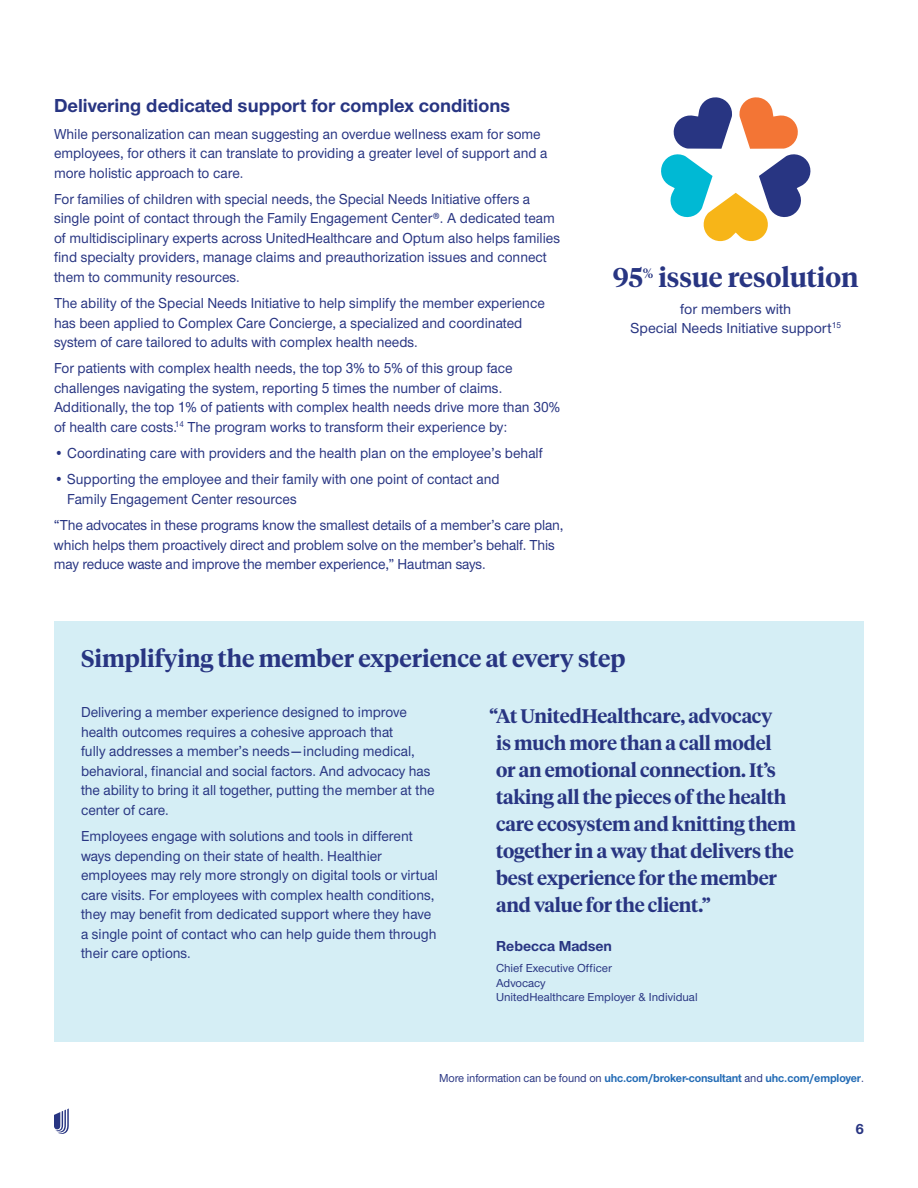
<style>
.page{position:relative;width:918px;height:1188px;background:#fff}
.page>*{position:absolute;margin:0;border:0;box-sizing:border-box;transform-origin:0 0}
.t1{font:600 27px "UHC Serif Headline";color:#283582}
.t2{font:600 24px "UHC Serif Headline";color:#283582}
.t3{font:600 19.5px/27px "UHC Serif Headline";letter-spacing:-.01em;color:#283582}
.t4{font:700 19.5px "UHC Sans";color:#283582}
.t5{font:500 15px/19.5px "UHC Sans";color:#283582;scale:.96 1}
.t6{font:500 15px/19.5px "UHC Sans";color:#283582;text-align:center}
.t7{font:700 15px "UHC Sans";color:#283582}
.t8{font:700 12px "UHC Sans";letter-spacing:-.01em;color:#256db6;scale:.96 1}
.t9{font:500 12px/14.4px "UHC Sans";color:#283582}
.s1{font-weight:500;color:#283582}
</style>
<div class="page">
<svg style="left:54px;top:1108px;width:15px;height:26px"></svg>
<svg style="left:661px;top:97px;width:150px;height:145px"></svg>
<div style="left:54px;top:621px;width:810px;height:421px;background:#d5eef5"></div>
<h3 class="t4" style="left:54px;top:93px;width:458px">Delivering dedicated support for complex conditions</h3>
<p class="t5" style="left:54px;top:123px;width:516px">While personalization can mean suggesting an overdue wellness exam for some employees, for others it can translate to providing a greater level of support and a more holistic approach to care.</p>
<p class="t5" style="left:54px;top:188px;width:529px">For families of children with special needs, the Special Needs Initiative offers a single point of contact through the Family Engagement Center®. A dedicated team of multidisciplinary experts across UnitedHealthcare and Optum also helps families find specialty providers, manage claims and preauthorization issues and connect them to community resources.</p>
<p class="t5" style="left:54px;top:293px;width:513px">The ability of the Special Needs Initiative to help simplify the member experience has been applied to Complex Care Concierge, a specialized and coordinated system of care tailored to adults with complex health needs.</p>
<p class="t5" style="left:54px;top:358px;width:529px">For patients with complex health needs, the top 3% to 5% of this group face challenges navigating the system, reporting 5 times the number of claims.<br>Additionally, the top 1% of patients with complex health needs drive more than 30% of health care costs.<sup>14</sup> The program works to transform their experience by:</p>
<p class="t5" style="left:54px;top:443px;width:511px">• Coordinating care with providers and the health plan on the employee’s behalf</p>
<p class="t5" style="left:67px;top:469px;width:452px;text-indent:-13px">• Supporting the employee and their family with one point of contact and<br>Family Engagement Center resources</p>
<p class="t5" style="left:54px;top:515px;width:532px">“The advocates in these programs know the smallest details of a member’s care plan, which helps them proactively direct and problem solve on the member’s behalf. This may reduce waste and improve the member experience,” Hautman says.</p>
<h1 class="t1" style="left:613px;top:259px;width:247px">95<sup>%</sup> issue resolution</h1>
<p class="t6" style="left:631px;top:298px;width:212px">for members with<br>Special Needs Initiative support<sup>15</sup></p>
<h2 class="t2" style="left:81px;top:642px;width:546px">Simplifying the member experience at every step</h2>
<p class="t5" style="left:81px;top:702px;width:370px">Delivering a member experience designed to improve health outcomes requires a cohesive approach that<br>fully addresses a member’s needs—including medical, behavioral, financial and social factors. And advocacy has the ability to bring it all together, putting the member at the center of care.</p>
<p class="t5" style="left:81px;top:826px;width:373px">Employees engage with solutions and tools in different ways depending on their state of health. Healthier employees may rely more strongly on digital tools or virtual care visits. For employees with complex health conditions, they may benefit from dedicated support where they have a single point of contact who can help guide them through their care options.</p>
<p class="t3" style="left:496px;top:701px;width:301px;text-indent:-7px">“At UnitedHealthcare, advocacy<br>is much more than a call model or an emotional connection. It’s taking all the pieces of the health care ecosystem and knitting them together in a way that delivers the best experience for the member and value for the client.”</p>
<p class="t7" style="left:496px;top:936px;width:117px">Rebecca Madsen</p>
<p class="t9" style="left:496px;top:961px;width:203px">Chief Executive Officer<br>Advocacy<br>UnitedHealthcare Employer &amp; Individual</p>
<p class="t8" style="left:439px;top:1070px;width:444px"><span class="s1">More information can be found on</span> uhc.com/broker-consultant <span class="s1">and</span> uhc.com/employer<span class="s1">.</span></p>
<p class="t7" style="left:855px;top:1119px;width:10px">6</p>
</div>
